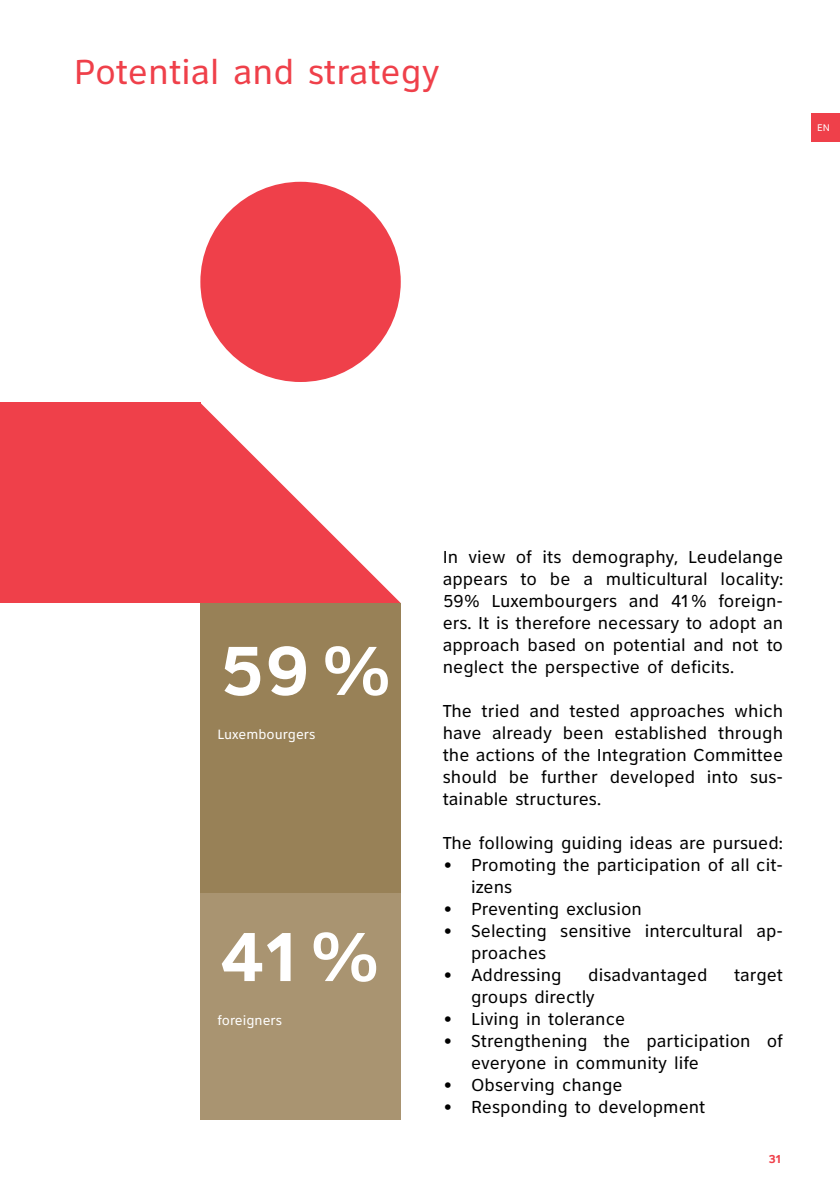
<style>
.page{position:relative;width:840px;height:1191px;background:#fff}
.page>*{position:absolute;margin:0;border:0;box-sizing:border-box;transform-origin:0 0}
.t1{font:700 72px "Clearview Self";color:#fff}
.t2{font:36px "Clearview Self";color:#ef404a}
.t3{font:18px/22px "Clearview Self";color:#000}
.t4{font:14px "Clearview Self";color:#fff}
.t5{font:700 12px "Clearview Self";color:#ef404a}
.t6{font:10px "Clearview Self";color:#fff}
</style>
<div class="page">
<div style="left:811px;top:113px;width:28px;height:29px;background:#ef404a"></div>
<div style="left:200px;top:182px;width:200px;height:200px;background:#ef404a;border-radius:50%"></div>
<svg style="left:200px;top:403px;width:200px;height:200px"></svg>
<div style="left:0;top:403px;width:200px;height:200px;background:#ef404a"></div>
<div style="left:200px;top:861px;width:200px;height:259px;background:#a99471"></div>
<div style="left:200px;top:603px;width:200px;height:290px;background:#988157"></div>
<h2 class="t2" style="left:74px;top:51px;width:367px">Potential and strategy</h2>
<p class="t6" style="left:816px;top:122px;width:14px">EN</p>
<h1 class="t1" style="left:217px;top:626px;width:176px">59%</h1>
<p class="t4" style="left:217px;top:726px;width:99px">Luxembourgers</p>
<h1 class="t1" style="left:217px;top:912px;width:164px">41%</h1>
<p class="t4" style="left:217px;top:1012px;width:66px">foreigners</p>
<p class="t3" style="left:442px;top:545px;width:342px;text-align:justify">In view of its demography, Leudelange appears to be a multicultural locality:<br>59% Luxembourgers and 41% foreign&shy;ers. It is therefore necessary to adopt an approach based on potential and not to neglect the perspective of deficits.</p>
<p class="t3" style="left:442px;top:699px;width:342px;text-align:justify">The tried and tested approaches which have already been established through the actions of the Integration Committee should be further developed into sus&shy;tainable structures.</p>
<p class="t3" style="left:442px;top:831px;width:341px">The following guiding ideas are pursued:</p>
<p class="t3" style="left:471px;top:853px;width:313px;text-indent:-28px">• Promoting the participation of all cit&shy;izens</p>
<p class="t3" style="left:442px;top:897px;width:201px">• Preventing exclusion</p>
<p class="t3" style="left:471px;top:919px;width:313px;text-indent:-28px">• Selecting sensitive intercultural ap&shy;proaches</p>
<p class="t3" style="left:442px;top:963px;width:120px">• Addressing</p>
<p class="t3" style="left:588px;top:963px;width:121px">disadvantaged</p>
<p class="t3" style="left:733px;top:963px;width:51px">target</p>
<p class="t3" style="left:471px;top:985px;width:125px">groups directly</p>
<p class="t3" style="left:442px;top:1007px;width:184px">• Living in tolerance</p>
<p class="t3" style="left:471px;top:1029px;width:313px;text-indent:-28px">• Strengthening the participation of everyone in community life</p>
<p class="t3" style="left:442px;top:1073px;width:181px">• Observing change</p>
<p class="t3" style="left:442px;top:1095px;width:264px">• Responding to development</p>
<p class="t5" style="left:767px;top:1151px;width:17px">31</p>
</div>
